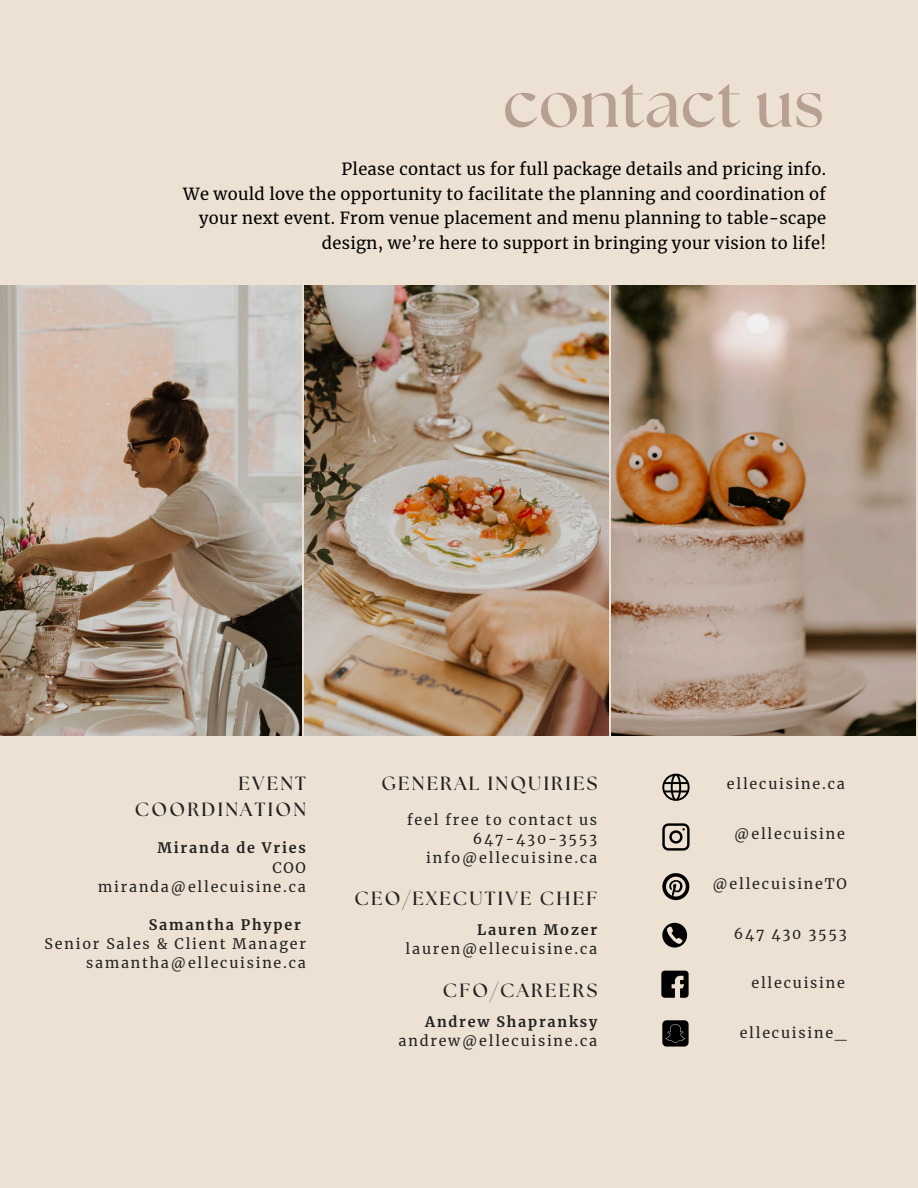
<style>
.page{position:relative;width:918px;height:1188px;background:#ece1d2}
.page>*{position:absolute;margin:0;border:0;box-sizing:border-box;transform-origin:0 0}
.t1{font:700 66.9px "The Seasons";letter-spacing:.01em;color:#b79f91}
.t2{font:700 19.05px/25.8px "The Seasons";letter-spacing:.12em;color:#222;text-align:right}
.t3{font:16.5px/24.8px "Merriweather";letter-spacing:.02em;color:#000;text-align:right}
.t4{font:14.25px "Merriweather";letter-spacing:.125em;color:#222}
.t5{font:700 14.25px "Merriweather";letter-spacing:.125em;color:#222}
</style>
<div class="page">
<img style="left:0;top:285px;width:301px;height:450px">
<img style="left:305px;top:285px;width:304px;height:450px">
<img style="left:612px;top:285px;width:304px;height:450px">
<svg style="left:662px;top:774px;width:27px;height:27px"></svg>
<svg style="left:662px;top:823px;width:27px;height:27px"></svg>
<svg style="left:661px;top:971px;width:27px;height:27px"></svg>
<svg style="left:662px;top:923px;width:25px;height:25px"></svg>
<div style="left:662px;top:1020px;width:26px;height:26px;background:#000;border-radius:4px"></div>
<svg style="left:666px;top:1024px;width:19px;height:19px"></svg>
<svg style="left:662px;top:873px;width:27px;height:27px"></svg>
<p class="t1" style="left:503px;top:73px;width:323px">contact us</p>
<p class="t3" style="left:183px;top:157px;width:644px">Please contact us for full package details and pricing info.<br>We would love the opportunity to facilitate the planning and coordination of your next event. From venue placement and menu planning to table-scape design, we’re here to support in bringing your vision to life!</p>
<p class="t2" style="left:135px;top:771px;width:173px">EVENT<br>COORDINATION</p>
<h1 class="t5" style="left:158px;top:839px;width:150px">Miranda de Vries</h1>
<h3 class="t4" style="left:272px;top:859px;width:35px">COO</h3>
<p class="t4" style="left:98px;top:878px;width:209px">miranda@ellecuisine.ca</p>
<h2 class="t5" style="left:149px;top:916px;width:153px">Samantha Phyper</h2>
<p class="t4" style="left:45px;top:935px;width:263px">Senior Sales &amp; Client Manager</p>
<p class="t4" style="left:86px;top:954px;width:221px">samantha@ellecuisine.ca</p>
<h2 class="t2" style="left:381px;top:771px;width:217px">GENERAL INQUIRIES</h2>
<p class="t4" style="left:407px;top:810px;width:192px">feel free to contact us</p>
<p class="t4" style="left:473px;top:830px;width:126px">647-430-3553</p>
<p class="t4" style="left:426px;top:849px;width:173px">info@ellecuisine.ca</p>
<p class="t2" style="left:355px;top:887px;width:244px">CEO/EXECUTIVE CHEF</p>
<p class="t5" style="left:477px;top:921px;width:121px">Lauren Mozer</p>
<p class="t4" style="left:406px;top:940px;width:193px">lauren@ellecuisine.ca</p>
<p class="t2" style="left:443px;top:979px;width:156px">CFO/CAREERS</p>
<h2 class="t5" style="left:425px;top:1013px;width:174px">Andrew Shapranksy</h2>
<p class="t4" style="left:399px;top:1032px;width:200px">andrew@ellecuisine.ca</p>
<h2 class="t4" style="left:727px;top:775px;width:119px">ellecuisine.ca</h2>
<p class="t4" style="left:734px;top:825px;width:112px">@ellecuisine</p>
<p class="t4" style="left:712px;top:875px;width:136px">@ellecuisineTO</p>
<p class="t4" style="left:734px;top:924px;width:115px">647 430 3553</p>
<p class="t4" style="left:751px;top:974px;width:95px">ellecuisine</p>
<p class="t4" style="left:740px;top:1024px;width:109px">ellecuisine_</p>
</div>
